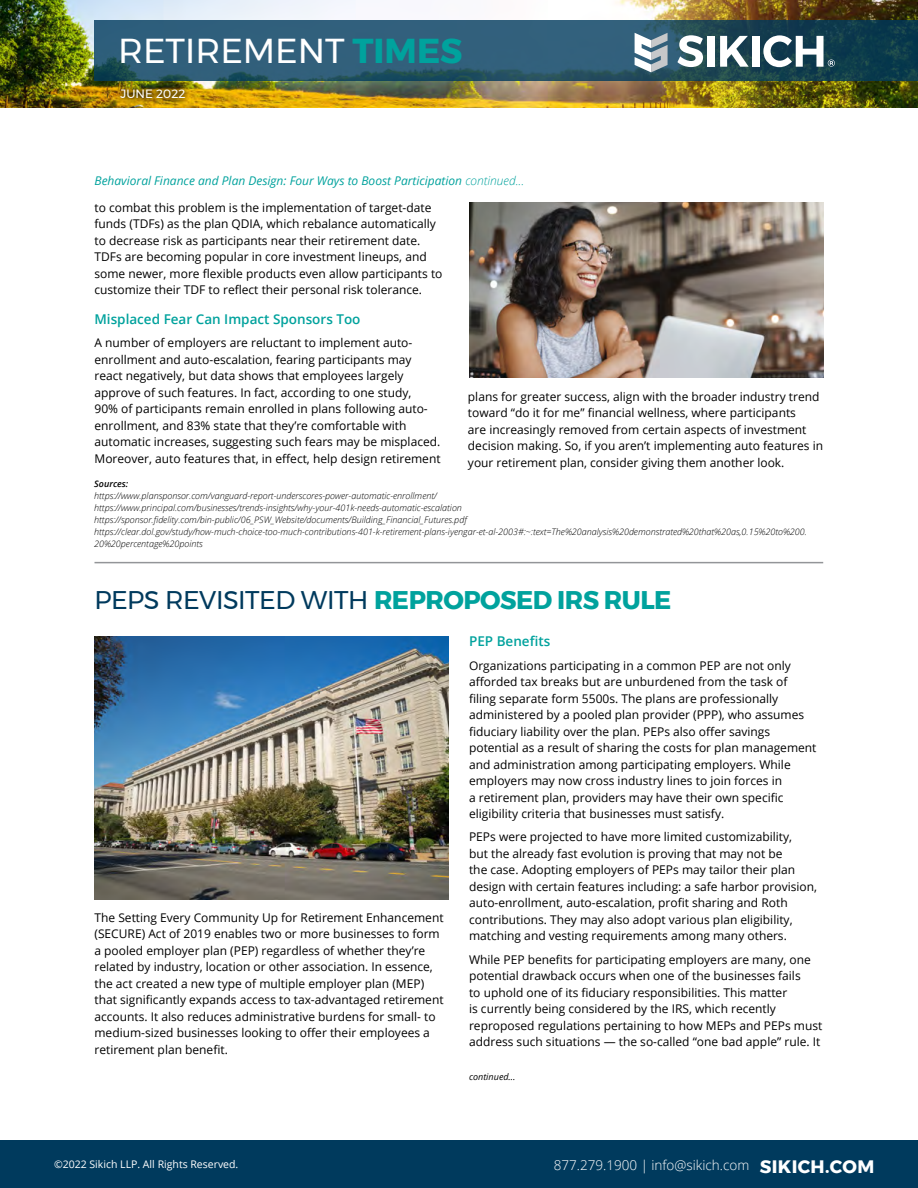
<style>
.page{position:relative;width:918px;height:1188px;background:#fff}
.page>*{position:absolute;margin:0;border:0;box-sizing:border-box;transform-origin:0 0}
.t1{font:34.5px "Montserrat";color:#fff}
.t2{font:25.5px "Montserrat";letter-spacing:-.02em;color:#003a5d}
.t3{font:600 13.5px "Open Sans";color:#00a29d}
.t4{font:300 13.5px "Open Sans";color:#fff}
.t5{font:12px/16.5px "Open Sans";color:#000}
.t6{font:italic 12px "Open Sans";color:#00a29d}
.t7{font:12px "Montserrat";color:#fff}
.t8{font:10.5px "Open Sans";color:#fff}
.t9{font:italic 300 9px/12px "Open Sans";color:#000}
.t10{font:italic 9px "Open Sans";color:#000}
.t11{font:italic 600 9px "Open Sans";color:#000}
.s1{font-weight:700;color:#00a29d}
.s2{font-weight:300}
.s3{font-family:"Montserrat";font-weight:700;font-size:18px}
</style>
<div class="page">
<div style="left:0;top:1141px;width:918px;height:47px;background:#003a5d"></div>
<img style="left:0;top:0;width:918px;height:108px">
<svg style="left:94px;top:20px;width:824px;height:61px;background:#28566d"></svg>
<svg style="left:677px;top:35px;width:26px;height:32px"></svg>
<div style="left:708px;top:36px;width:7px;height:31px;background:#fff"></div>
<svg style="left:720px;top:36px;width:29px;height:31px"></svg>
<div style="left:752px;top:36px;width:7px;height:31px;background:#fff"></div>
<svg style="left:763px;top:35px;width:72px;height:32px"></svg>
<svg style="left:635px;top:33px;width:33px;height:39px"></svg>
<div style="left:114px;top:82px;width:77px;height:23px;background:#000;opacity:.75"></div>
<img style="left:94px;top:636px;width:355px;height:263px">
<hr style="left:94px;top:562px;width:729px;height:1px;background:#939598">
<img style="left:469px;top:202px;width:355px;height:176px">
<h1 class="t1" style="left:118px;top:25px;width:346px">RETIREMENT <span class="s1">TIMES</span></h1>
<p class="t7" style="left:121px;top:85px;width:66px">JUNE 2022</p>
<p class="t6" style="left:94px;top:172px;width:431px">Behavioral Finance and Plan Design: Four Ways to Boost Participation <span class="s2">continued...</span></p>
<p class="t5" style="left:94px;top:199px;width:350px">to combat this problem is the implementation of target-date funds (TDFs) as the plan QDIA, which rebalance automatically to decrease risk as participants near their retirement date.<br>TDFs are becoming popular in core investment lineups, and some newer, more flexible products even allow participants to customize their TDF to reflect their personal risk tolerance.</p>
<p class="t3" style="left:94px;top:310px;width:268px">Misplaced Fear Can Impact Sponsors Too</p>
<p class="t5" style="left:94px;top:335px;width:348px">A number of employers are reluctant to implement auto&shy;enrollment and auto-escalation, fearing participants may react negatively, but data shows that employees largely approve of such features. In fact, according to one study,<br>90% of participants remain enrolled in plans following auto&shy;enrollment, and 83% state that they’re comfortable with automatic increases, suggesting such fears may be misplaced.<br>Moreover, auto features that, in effect, help design retirement</p>
<p class="t5" style="left:468px;top:388px;width:357px">plans for greater success, align with the broader industry trend toward “do it for me” financial wellness, where participants<br>are increasingly removed from certain aspects of investment decision making. So, if you aren’t implementing auto features in your retirement plan, consider giving them another look.</p>
<p class="t11" style="left:94px;top:478px;width:36px">Sources:</p>
<p class="t9" style="left:94px;top:490px;width:714px">https://www.plansponsor.com/vanguard-report-underscores-power-automatic-enrollment/ https://www.principal.com/businesses/trends-insights/why-your-401k-needs-automatic-escalation https://sponsor.fidelity.com/bin-public/06_PSW_Website/documents/Building_Financial_Futures.pdf https://clear.dol.gov/study/how-much-choice-too-much-contributions-401-k-retirement-plans-iyengar-et-al-2003#:~:text=The%20analysis%20demonstrated%20that%20as,0.15%20to%200.<br>20%20percentage%20points</p>
<h2 class="t2" style="left:94px;top:581px;width:578px">PEPS REVISITED WITH <span class="s1">REPROPOSED IRS RULE</span></h2>
<p class="t5" style="left:94px;top:909px;width:351px">The Setting Every Community Up for Retirement Enhancement (SECURE) Act of 2019 enables two or more businesses to form a pooled employer plan (PEP) regardless of whether they’re related by industry, location or other association. In essence, the act created a new type of multiple employer plan (MEP) that significantly expands access to tax-advantaged retirement accounts. It also reduces administrative burdens for small- to medium-sized businesses looking to offer their employees a retirement plan benefit.</p>
<p class="t3" style="left:469px;top:632px;width:83px">PEP Benefits</p>
<p class="t5" style="left:469px;top:657px;width:349px">Organizations participating in a common PEP are not only afforded tax breaks but are unburdened from the task of filing separate form 5500s. The plans are professionally administered by a pooled plan provider (PPP), who assumes fiduciary liability over the plan. PEPs also offer savings potential as a result of sharing the costs for plan management and administration among participating employers. While employers may now cross industry lines to join forces in<br>a retirement plan, providers may have their own specific eligibility criteria that businesses must satisfy.</p>
<p class="t5" style="left:469px;top:828px;width:350px">PEPs were projected to have more limited customizability,<br>but the already fast evolution is proving that may not be<br>the case. Adopting employers of PEPs may tailor their plan design with certain features including: a safe harbor provision, auto-enrollment, auto-escalation, profit sharing and Roth contributions. They may also adopt various plan eligibility, matching and vesting requirements among many others.</p>
<p class="t5" style="left:469px;top:951px;width:355px">While PEP benefits for participating employers are many, one potential drawback occurs when one of the businesses fails<br>to uphold one of its fiduciary responsibilities. This matter<br>is currently being considered by the IRS, which recently reproposed regulations pertaining to how MEPs and PEPs must address such situations — the so-called “one bad apple” rule. It</p>
<p class="t10" style="left:469px;top:1071px;width:48px">continued...</p>
<p class="t8" style="left:54px;top:1157px;width:186px">©2022 Sikich LLP. All Rights Reserved.</p>
<p class="t4" style="left:554px;top:1155px;width:322px">877.279.1900 | info@sikich.com <span class="s3">SIKICH.COM</span></p>
</div>
